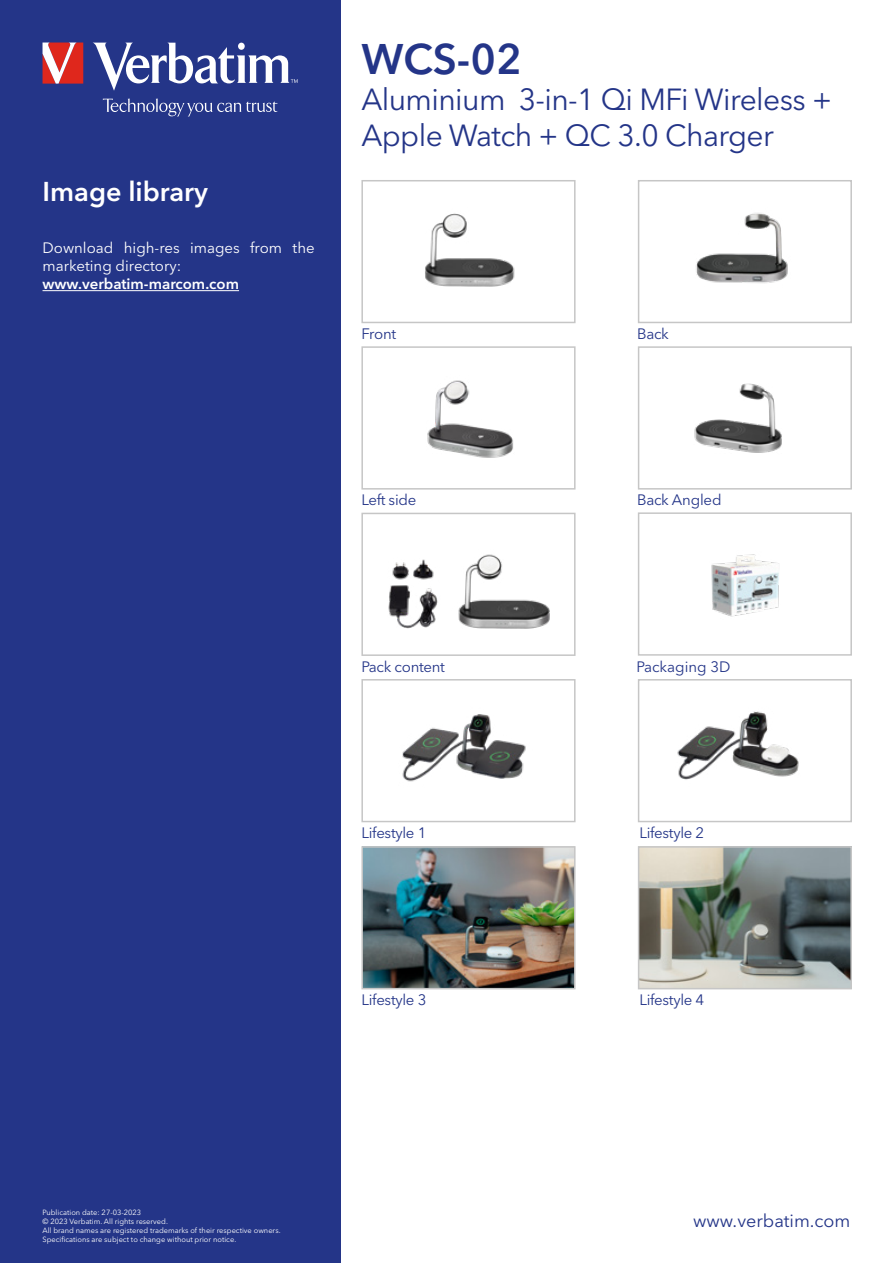
<style>
.page{position:relative;width:893px;height:1263px;background:#fff}
.page>*{position:absolute;margin:0;border:0;box-sizing:border-box;transform-origin:0 0}
.t1{font:600 42.45px "Avenir Next LT Pro";color:#243588}
.t2{font:30.3px/36px "Avenir Next LT Pro";letter-spacing:-.02em;color:#243588}
.t3{font:600 27px "Avenir Next LT Pro";color:#fff}
.t4{font:18px "Avenir Next LT Pro";color:#243588}
.t5{font:15px "Avenir Next LT Pro";letter-spacing:-.02em;color:#243588}
.t6{font:15px/18px "Avenir Next LT Pro";color:#fff}
.t7{font:600 15px "Avenir Next LT Pro";color:#fff}
.t8{font:15px "Avenir Next LT Pro";color:#243588}
.t9{font:7.5px/9px "Avenir Next LT Pro";color:#fff}
</style>
<div class="page">
<img style="left:425px;top:213px;width:90px;height:74px">
<div style="left:361px;top:180px;width:215px;height:143px;border:2px solid #c6c6c6"></div>
<img style="left:427px;top:380px;width:87px;height:78px">
<div style="left:361px;top:346px;width:215px;height:144px;border:2px solid #c6c6c6"></div>
<img style="left:694px;top:383px;width:88px;height:70px">
<div style="left:638px;top:346px;width:214px;height:144px;border:2px solid #c6c6c6"></div>
<img style="left:696px;top:213px;width:92px;height:70px">
<div style="left:638px;top:180px;width:214px;height:143px;border:2px solid #c6c6c6"></div>
<img style="left:388px;top:554px;width:162px;height:75px">
<div style="left:361px;top:513px;width:215px;height:143px;border:2px solid #c6c6c6"></div>
<img style="left:711px;top:554px;width:68px;height:63px">
<div style="left:638px;top:512px;width:214px;height:144px;border:2px solid #c6c6c6"></div>
<img style="left:677px;top:711px;width:122px;height:69px">
<div style="left:638px;top:679px;width:214px;height:143px;border:2px solid #c6c6c6"></div>
<img style="left:364px;top:849px;width:209px;height:137px">
<div style="left:361px;top:846px;width:215px;height:143px;border:2px solid #c6c6c6"></div>
<img style="left:641px;top:849px;width:208px;height:137px">
<div style="left:638px;top:846px;width:214px;height:143px;border:2px solid #c6c6c6"></div>
<img style="left:402px;top:714px;width:124px;height:68px">
<div style="left:361px;top:679px;width:215px;height:143px;border:2px solid #c6c6c6"></div>
<div style="left:0;top:0;width:340px;height:1263px;background:#243588"></div>
<svg style="left:103px;top:98px;width:175px;height:18px"></svg>
<svg style="left:93px;top:43px;width:205px;height:48px"></svg>
<svg style="left:43px;top:43px;width:40px;height:41px;background:#e2605a"></svg>
<hr style="left:43px;top:290px;width:196px;height:1px;background:#fff">
<h3 class="t3" style="left:43px;top:175px;width:167px">Image library</h3>
<h3 class="t6" style="left:43px;top:239px;width:274px">Download high-res images from the marketing directory:</h3>
<h3 class="t7" style="left:43px;top:275px;width:198px">www.verbatim-marcom.com</h3>
<h1 class="t1" style="left:361px;top:34px;width:162px">WCS-02</h1>
<h2 class="t2" style="left:361px;top:82px;width:472px">Aluminium 3-in-1 Qi MFi Wireless +<br>Apple Watch + QC 3.0 Charger</h2>
<h3 class="t5" style="left:361px;top:325px;width:36px">Front</h3>
<h3 class="t5" style="left:637px;top:325px;width:33px">Back</h3>
<h3 class="t5" style="left:361px;top:491px;width:56px">Left side</h3>
<h3 class="t5" style="left:637px;top:491px;width:86px">Back Angled</h3>
<h3 class="t5" style="left:361px;top:658px;width:85px">Pack content</h3>
<h3 class="t8" style="left:636px;top:658px;width:96px">Packaging 3D</h3>
<h3 class="t5" style="left:361px;top:824px;width:66px">Lifestyle 1</h3>
<h3 class="t5" style="left:639px;top:824px;width:66px">Lifestyle 2</h3>
<h3 class="t5" style="left:361px;top:991px;width:66px">Lifestyle 3</h3>
<h3 class="t5" style="left:639px;top:991px;width:66px">Lifestyle 4</h3>
<p class="t9" style="left:43px;top:1207px;width:240px">Publication date: 27-03-2023<br>© 2023 Verbatim. All rights reserved.<br>All brand names are registered trademarks of their respective owners.<br>Specifications are subject to change without prior notice.</p>
<h3 class="t4" style="left:693px;top:1210px;width:159px">www.verbatim.com</h3>
</div>
